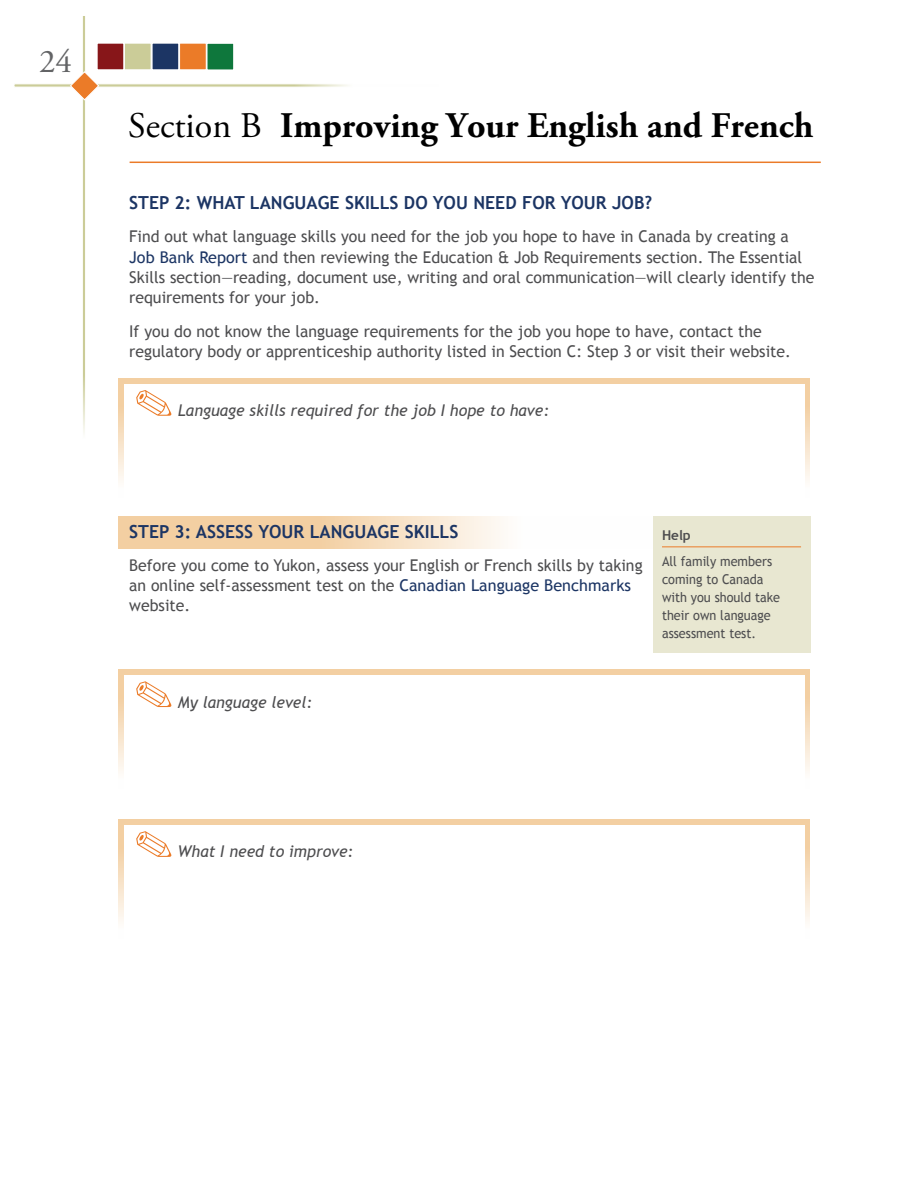
<style>
.page{position:relative;width:918px;height:1188px;background:#fff}
.page>*{position:absolute;margin:0;border:0;box-sizing:border-box;transform-origin:0 0}
.t1{font:700 36px "Adobe Garamond Pro";color:#000}
.t2{font:33px "Adobe Garamond Pro";color:#636466}
.t3{font:700 18px "Trebuchet MS";color:#1c3564}
.t4{font:16.2px/20.2px "Trebuchet MS";color:#4d4d4f}
.t5{font:italic 16.2px "Trebuchet MS";color:#4d4d4f}
.t6{font:13.5px/18px "Trebuchet MS";color:#4d4d4f;scale:.94 1}
.s1{font-weight:400}
.s2{color:#1c3564}
.s3{font-weight:700}
</style>
<div class="page">
<hr style="left:130px;top:162px;width:691px;height:1px;background:#eb7b28">
<svg style="left:14px;top:84px;width:334px;height:3px"></svg>
<svg style="left:83px;top:16px;width:2px;height:417px"></svg>
<svg style="left:69px;top:70px;width:31px;height:31px"></svg>
<div style="left:97px;top:43px;width:27px;height:27px;background:#871619"></div>
<div style="left:124px;top:43px;width:27px;height:27px;background:#cbcc98;border:1px solid #fff"></div>
<div style="left:152px;top:43px;width:27px;height:27px;background:#1c3564"></div>
<div style="left:179px;top:43px;width:28px;height:27px;background:#eb7b28;border:1px solid #fff"></div>
<div style="left:207px;top:43px;width:27px;height:27px;background:#0e773c;border:1px solid #fff"></div>
<svg style="left:119px;top:516px;width:384px;height:33px;background:#f5d8b5"></svg>
<div style="left:653px;top:516px;width:157px;height:136px;background:#e8e7d1"></div>
<hr style="left:662px;top:546px;width:139px;height:1px;background:#eb7b28">
<svg style="left:119px;top:378px;width:691px;height:103px;background:#f3d2a9"></svg>
<div style="left:125px;top:384px;width:680px;height:127px;background:#fff"></div>
<svg style="left:136px;top:390px;width:35px;height:26px"></svg>
<svg style="left:119px;top:669px;width:691px;height:103px;background:#f3d2a9"></svg>
<div style="left:125px;top:675px;width:680px;height:127px;background:#fff"></div>
<svg style="left:136px;top:681px;width:35px;height:26px"></svg>
<svg style="left:119px;top:819px;width:691px;height:103px;background:#f3d2a9"></svg>
<div style="left:125px;top:825px;width:680px;height:127px;background:#fff"></div>
<svg style="left:136px;top:831px;width:35px;height:26px"></svg>
<h2 class="t2" style="left:39px;top:42px;width:34px">24</h2>
<h2 class="t1" style="left:128px;top:105px;width:687px"><span class="s1">Section B</span> Improving Your English and French</h2>
<h3 class="t3" style="left:129px;top:192px;width:525px">STEP 2: WHAT LANGUAGE SKILLS DO YOU NEED FOR YOUR JOB?</h3>
<p class="t4" style="left:129px;top:227px;width:687px">Find out what language skills you need for the job you hope to have in Canada by creating a <span class="s2">Job Bank Report</span> and then reviewing the Education &amp; Job Requirements section. The Essential Skills section—reading, document use, writing and oral communication—will clearly identify the requirements for your job.</p>
<p class="t4" style="left:129px;top:321px;width:663px">If you do not know the language requirements for the job you hope to have, contact the regulatory body or apprenticeship authority listed in Section C: Step 3 or visit their website.</p>
<p class="t5" style="left:178px;top:401px;width:373px">Language skills required for the job I hope to have:</p>
<h3 class="t3" style="left:129px;top:520px;width:331px">STEP 3: ASSESS YOUR LANGUAGE SKILLS</h3>
<p class="t4" style="left:129px;top:555px;width:515px">Before you come to Yukon, assess your English or French skills by taking an online self-assessment test on the <span class="s2">Canadian Language Benchmarks </span>website.</p>
<p class="t6" style="left:662px;top:523px;width:119px;line-height:25.5px"><span class="s3">Help<br></span>All family members</p>
<p class="t6" style="left:662px;top:570px;width:127px">coming to Canada with you should take their own language assessment test.</p>
<p class="t5" style="left:178px;top:692px;width:136px">My language level:</p>
<p class="t5" style="left:178px;top:842px;width:177px">What I need to improve:</p>
</div>
